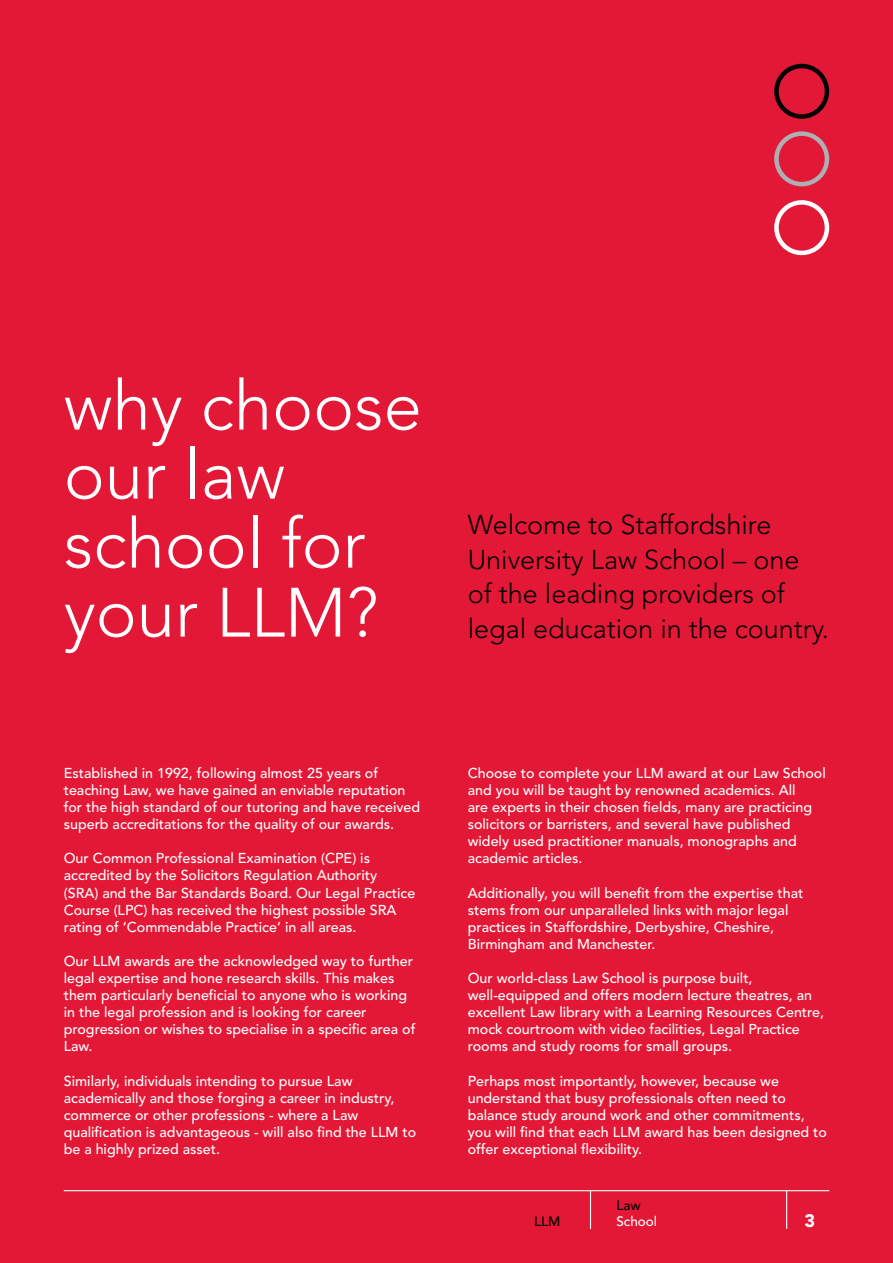
<style>
.page{position:relative;width:893px;height:1263px;background:#e31837}
.page>*{position:absolute;margin:0;border:0;box-sizing:border-box;transform-origin:0 0}
.t1{font:300 69px/69px "Avenir";color:#fff}
.t2{font:300 27px/34.5px "Avenir";color:#000}
.t3{font:900 18px "Avenir";color:#fff}
.t4{font:500 14.25px/17.1px "Avenir";color:#fff}
.t5{font:500 13.5px "Avenir";color:#000}
.t6{font:500 13.5px "Avenir";color:#fff}
</style>
<div class="page">
<hr style="left:64px;top:1190px;width:765px;height:1px;background:#fff">
<hr style="left:590px;top:1191px;width:1px;height:38px;background:#fff">
<hr style="left:786px;top:1191px;width:1px;height:38px;background:#fff">
<div style="left:774px;top:131px;width:55px;height:55px;border:4px solid #adafb2;border-radius:50%"></div>
<div style="left:774px;top:200px;width:55px;height:55px;border:4px solid #fff;border-radius:50%"></div>
<div style="left:774px;top:64px;width:55px;height:55px;border:4px solid #000;border-radius:50%"></div>
<h1 class="t1" style="left:64px;top:371px;width:360px">why choose our law school for your LLM?</h1>
<p class="t4" style="left:64px;top:765px;width:358px">Established in 1992, following almost 25 years of teaching Law, we have gained an enviable reputation for the high standard of our tutoring and have received superb accreditations for the quality of our awards.</p>
<p class="t4" style="left:64px;top:850px;width:353px">Our Common Professional Examination (CPE) is accredited by the Solicitors Regulation Authority (SRA) and the Bar Standards Board. Our Legal Practice Course (LPC) has received the highest possible SRA rating of ‘Commendable Practice’ in all areas.</p>
<p class="t4" style="left:64px;top:953px;width:353px">Our LLM awards are the acknowledged way to further legal expertise and hone research skills. This makes them particularly beneficial to anyone who is working in the legal profession and is looking for career progression or wishes to specialise in a specific area of Law.</p>
<p class="t4" style="left:64px;top:1072px;width:354px">Similarly, individuals intending to pursue Law academically and those forging a career in industry, commerce or other professions - where a Law qualification is advantageous - will also find the LLM to be a highly prized asset.</p>
<h2 class="t2" style="left:468px;top:508px;width:363px">Welcome to Staffordshire<br>University Law School – one of the leading providers of legal education in the country.</h2>
<p class="t4" style="left:468px;top:765px;width:360px">Choose to complete your LLM award at our Law School and you will be taught by renowned academics. All<br>are experts in their chosen fields, many are practicing solicitors or barristers, and several have published widely used practitioner manuals, monographs and academic articles.</p>
<p class="t4" style="left:468px;top:884px;width:337px">Additionally, you will benefit from the expertise that stems from our unparalleled links with major legal practices in Staffordshire, Derbyshire, Cheshire, Birmingham and Manchester.</p>
<p class="t4" style="left:468px;top:970px;width:358px">Our world-class Law School is purpose built, well-equipped and offers modern lecture theatres, an excellent Law library with a Learning Resources Centre, mock courtroom with video facilities, Legal Practice rooms and study rooms for small groups.</p>
<p class="t4" style="left:468px;top:1072px;width:361px">Perhaps most importantly, however, because we understand that busy professionals often need to balance study around work and other commitments, you will find that each LLM award has been designed to offer exceptional flexibility.</p>
<p class="t5" style="left:616px;top:1197px;width:26px">Law</p>
<p class="t5" style="left:534px;top:1213px;width:28px">LLM</p>
<p class="t6" style="left:616px;top:1213px;width:42px">School</p>
<p class="t3" style="left:804px;top:1210px;width:12px">3</p>
</div>
